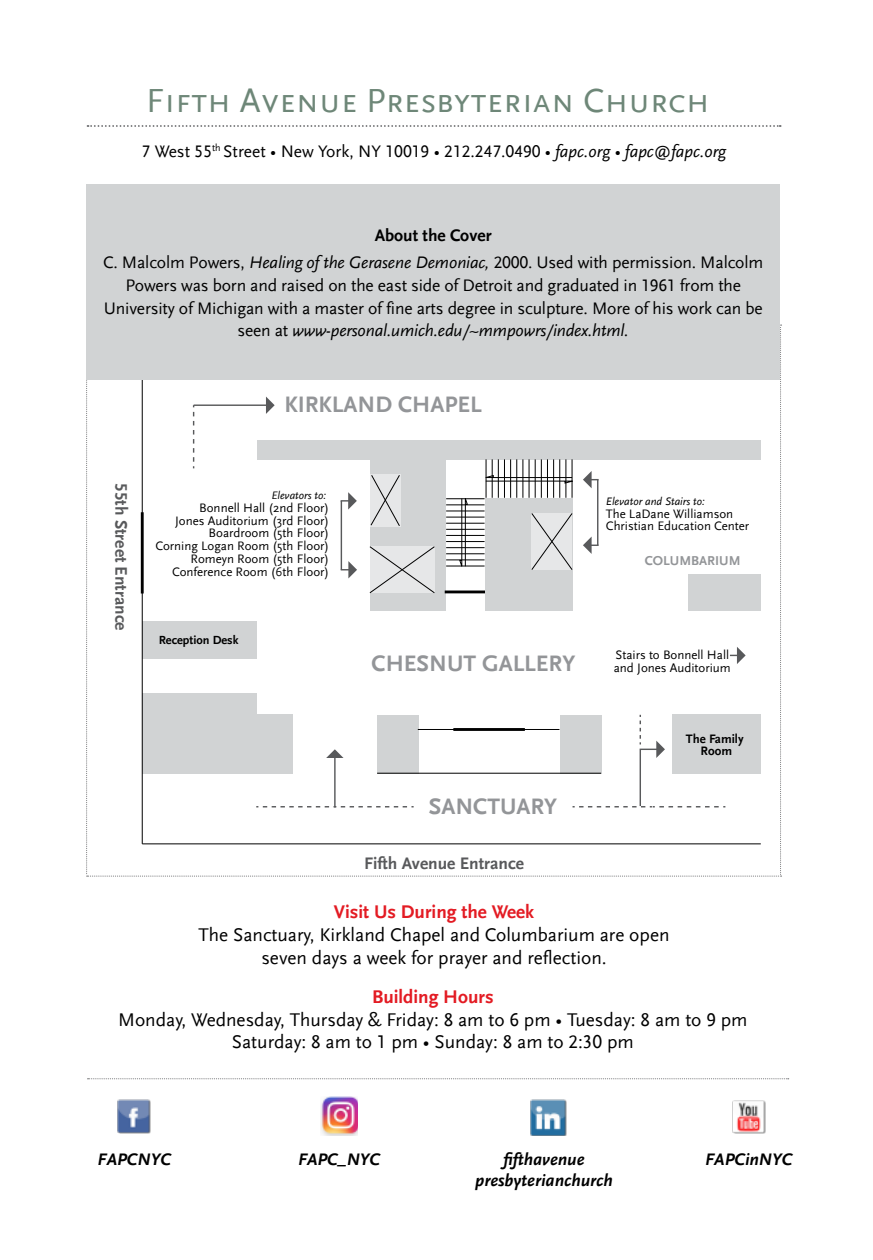
<style>
.page{position:relative;width:873px;height:1260px;background:#fff}
.page>*{position:absolute;margin:0;border:0;box-sizing:border-box;transform-origin:0 0}
.t1{font:35px "Scala Sans LF Caps";color:#6e8778}
.t2{font:700 23.45px "Scala Sans LF";color:#939598}
.t3{font:19.25px/22.8px "Scala Sans LF";color:#000;text-align:center}
.t4{font:700 19.25px "Scala Sans LF";color:#e31b23}
.t5{font:17.5px/22.8px "Scala Sans LF";letter-spacing:-.01em;color:#000;text-align:center}
.t6{font:italic 700 17.5px "Scala Sans LF";color:#000}
.t7{font:700 17.5px "Scala Sans LF";color:#58595b}
.t8{font:700 17.5px "Scala Sans";color:#000}
.t9{font:700 13.47px "Scala Sans LF";color:#939598}
.t10{font:12.95px/12.8px "Scala Sans";color:#000}
.t11{font:700 12.95px/12.8px "Scala Sans";color:#000;text-align:center}
.t12{font:700 12.42px "Scala Sans LF";color:#000}
.t13{font:italic 11.38px "Scala Sans LF";color:#000}
.t14{font:italic 11.38px "Scala Sans";color:#000}
.s1{font-style:italic}
</style>
<div class="page">
<svg style="left:88px;top:125px;width:692px;height:2px"></svg>
<svg style="left:88px;top:1078px;width:700px;height:1px"></svg>
<img style="left:732px;top:1100px;width:33px;height:34px">
<img style="left:117px;top:1099px;width:33px;height:34px">
<img style="left:321px;top:1097px;width:36px;height:39px">
<img style="left:530px;top:1099px;width:36px;height:37px">
<svg style="left:86px;top:325px;width:695px;height:552px"></svg>
<div style="left:86px;top:185px;width:694px;height:195px;background:#d1d3d4"></div>
<h1 class="t1" style="left:146px;top:82px;width:565px">Fifth Avenue Presbyterian Church</h1>
<p class="t5" style="left:141px;top:140px;width:586px">7 West 55<sup>th</sup> Street • New York, NY 10019 • 212.247.0490 • <span class="s1">fapc.org • fapc@fapc.org</span></p>
<p class="t8" style="left:375px;top:226px;width:118px">About the Cover</p>
<p class="t5" style="left:103px;top:251px;width:661px">C. Malcolm Powers, <span class="s1">Healing of the Gerasene Demoniac,</span> 2000. Used with permission. Malcolm Powers was born and raised on the east side of Detroit and graduated in 1961 from the University of Michigan with a master of fine arts degree in sculpture. More of his work can be seen at <span class="s1">www-personal.umich.edu/~mmpowrs/index.html.</span></p>
<h2 class="t2" style="left:284px;top:392px;width:199px">KIRKLAND CHAPEL</h2>
<p class="t7" style="left:131px;top:483px;width:149px;rotate:90deg">55th Street Entrance</p>
<p class="t14" style="left:271px;top:489px;width:56px">Elevators to:</p>
<p class="t10" style="left:155px;top:502px;width:175px;text-align:right">Bonnell Hall (2nd Floor)<br>Jones Auditorium (3rd Floor)<br>Boardroom (5th Floor)<br>Corning Logan Room (5th Floor)<br>Romeyn Room (5th Floor)<br>Conference Room (6th Floor)</p>
<p class="t12" style="left:159px;top:633px;width:81px">Reception Desk</p>
<h2 class="t2" style="left:371px;top:650px;width:205px">CHESNUT GALLERY</h2>
<h2 class="t2" style="left:429px;top:793px;width:130px">SANCTUARY</h2>
<p class="t7" style="left:364px;top:853px;width:161px">Fifth Avenue Entrance</p>
<p class="t13" style="left:606px;top:495px;width:101px">Elevator and Stairs to:</p>
<p class="t10" style="left:606px;top:507px;width:145px">The LaDane Williamson<br>Christian Education Center</p>
<p class="t9" style="left:644px;top:553px;width:97px">COLUMBARIUM</p>
<p class="t10" style="left:614px;top:648px;width:118px">Stairs to Bonnell Hall and Jones Auditorium</p>
<p class="t11" style="left:686px;top:732px;width:59px">The Family<br>Room</p>
<p class="t4" style="left:334px;top:901px;width:202px">Visit Us During the Week</p>
<p class="t3" style="left:198px;top:924px;width:472px">The Sanctuary, Kirkland Chapel and Columbarium are open seven days a week for prayer and reflection.</p>
<p class="t4" style="left:372px;top:986px;width:123px">Building Hours</p>
<p class="t3" style="left:118px;top:1008px;width:631px">Monday, Wednesday, Thursday &amp; Friday: 8 am to 6 pm • Tuesday: 8 am to 9 pm<br>Saturday: 8 am to 1 pm • Sunday: 8 am to 2:30 pm</p>
<p class="t6" style="left:98px;top:1150px;width:75px">FAPCNYC</p>
<p class="t6" style="left:298px;top:1150px;width:84px">FAPC_NYC</p>
<p class="t6" style="left:503px;top:1150px;width:82px">fifthavenue</p>
<p class="t6" style="left:705px;top:1150px;width:89px">FAPCinNYC</p>
<p class="t6" style="left:475px;top:1171px;width:139px">presbyterianchurch</p>
</div>
